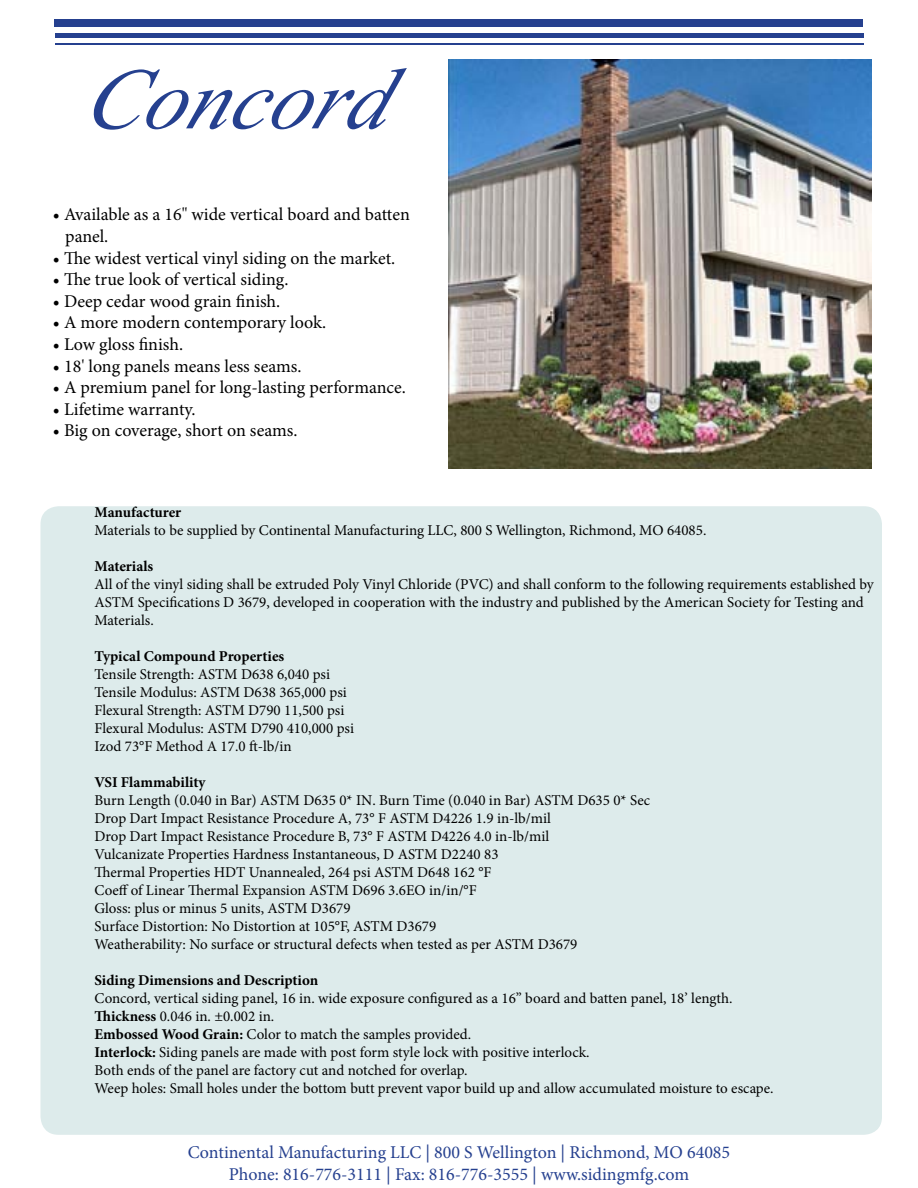
<style>
.page{position:relative;width:918px;height:1188px;background:#fff}
.page>*{position:absolute;margin:0;border:0;box-sizing:border-box;transform-origin:0 0}
.t1{font:italic 108px "Vijaya";color:#25408f}
.t2{font:18px/21.6px "Minion Pro";color:#000}
.t3{font:18px/21.6px "Minion Pro";color:#25408f;text-align:center}
.t4{font:15px/18px "Minion Pro";color:#000}
.t5{font:700 15px "Minion Pro";color:#000}
.s1{font-weight:700}
</style>
<div class="page">
<div style="left:55px;top:20px;width:808px;height:7px;background:#25408f"></div>
<div style="left:55px;top:33px;width:809px;height:5px;background:#25408f"></div>
<hr style="left:55px;top:44px;width:809px;height:1px;background:#25408f">
<div style="left:40px;top:506px;width:842px;height:629px;background:#ddebeb;border-radius:18px"></div>
<img style="left:449px;top:59px;width:422px;height:410px">
<h1 class="t1" style="left:83px;top:14px;width:345px">Concord</h1>
<p class="t2" style="left:65px;top:204px;width:346px;text-indent:-12px">• Available as a 16" wide vertical board and batten panel.</p>
<p class="t2" style="left:53px;top:247px;width:344px">• The widest vertical vinyl siding on the market.</p>
<p class="t2" style="left:53px;top:269px;width:237px">• The true look of vertical siding.</p>
<p class="t2" style="left:53px;top:290px;width:229px">• Deep cedar wood grain finish.</p>
<p class="t2" style="left:53px;top:312px;width:275px">• A more modern contemporary look.</p>
<p class="t2" style="left:53px;top:334px;width:132px">• Low gloss finish.</p>
<p class="t2" style="left:53px;top:355px;width:250px">• 18' long panels means less seams.</p>
<p class="t2" style="left:53px;top:377px;width:354px">• A premium panel for long-lasting performance.</p>
<p class="t2" style="left:53px;top:398px;width:144px">• Lifetime warranty.</p>
<p class="t2" style="left:53px;top:420px;width:246px">• Big on coverage, short on seams.</p>
<p class="t5" style="left:94px;top:502px;width:88px">Manufacturer</p>
<p class="t4" style="left:94px;top:521px;width:613px">Materials to be supplied by Continental Manufacturing LLC, 800 S Wellington, Richmond, MO 64085.</p>
<p class="t5" style="left:94px;top:556px;width:60px">Materials</p>
<p class="t4" style="left:94px;top:575px;width:781px">All of the vinyl siding shall be extruded Poly Vinyl Chloride (PVC) and shall conform to the following requirements established by<br>ASTM Specifications D 3679, developed in cooperation with the industry and published by the American Society for Testing and<br>Materials.</p>
<p class="t5" style="left:94px;top:646px;width:191px">Typical Compound Properties</p>
<p class="t4" style="left:94px;top:665px;width:261px">Tensile Strength: ASTM D638 6,040 psi Tensile Modulus: ASTM D638 365,000 psi Flexural Strength: ASTM D790 11,500 psi Flexural Modulus: ASTM D790 410,000 psi Izod 73°F Method A 17.0 ft-lb/in</p>
<p class="t5" style="left:94px;top:772px;width:113px">VSI Flammability</p>
<p class="t4" style="left:94px;top:791px;width:557px">Burn Length (0.040 in Bar) ASTM D635 0* IN. Burn Time (0.040 in Bar) ASTM D635 0* Sec Drop Dart Impact Resistance Procedure A, 73° F ASTM D4226 1.9 in-lb/mil<br>Drop Dart Impact Resistance Procedure B, 73° F ASTM D4226 4.0 in-lb/mil<br>Vulcanizate Properties Hardness Instantaneous, D ASTM D2240 83<br>Thermal Properties HDT Unannealed, 264 psi ASTM D648 162 °F<br>Coeff of Linear Thermal Expansion ASTM D696 3.6EO in/in/°F<br>Gloss: plus or minus 5 units, ASTM D3679<br>Surface Distortion: No Distortion at 105°F, ASTM D3679<br>Weatherability: No surface or structural defects when tested as per ASTM D3679</p>
<p class="t5" style="left:94px;top:970px;width:225px">Siding Dimensions and Description</p>
<p class="t4" style="left:94px;top:989px;width:681px">Concord, vertical siding panel, 16 in. wide exposure configured as a 16” board and batten panel, 18’ length.<br><span class="s1">Thickness</span> 0.046 in. ±0.002 in.<br><span class="s1">Embossed Wood Grain:</span> Color to match the samples provided.<br><span class="s1">Interlock:</span> Siding panels are made with post form style lock with positive interlock.<br>Both ends of the panel are factory cut and notched for overlap.<br>Weep holes: Small holes under the bottom butt prevent vapor build up and allow accumulated moisture to escape.</p>
<p class="t3" style="left:188px;top:1142px;width:544px">Continental Manufacturing LLC | 800 S Wellington | Richmond, MO 64085<br>Phone: 816-776-3111 | Fax: 816-776-3555 | www.sidingmfg.com</p>
</div>
